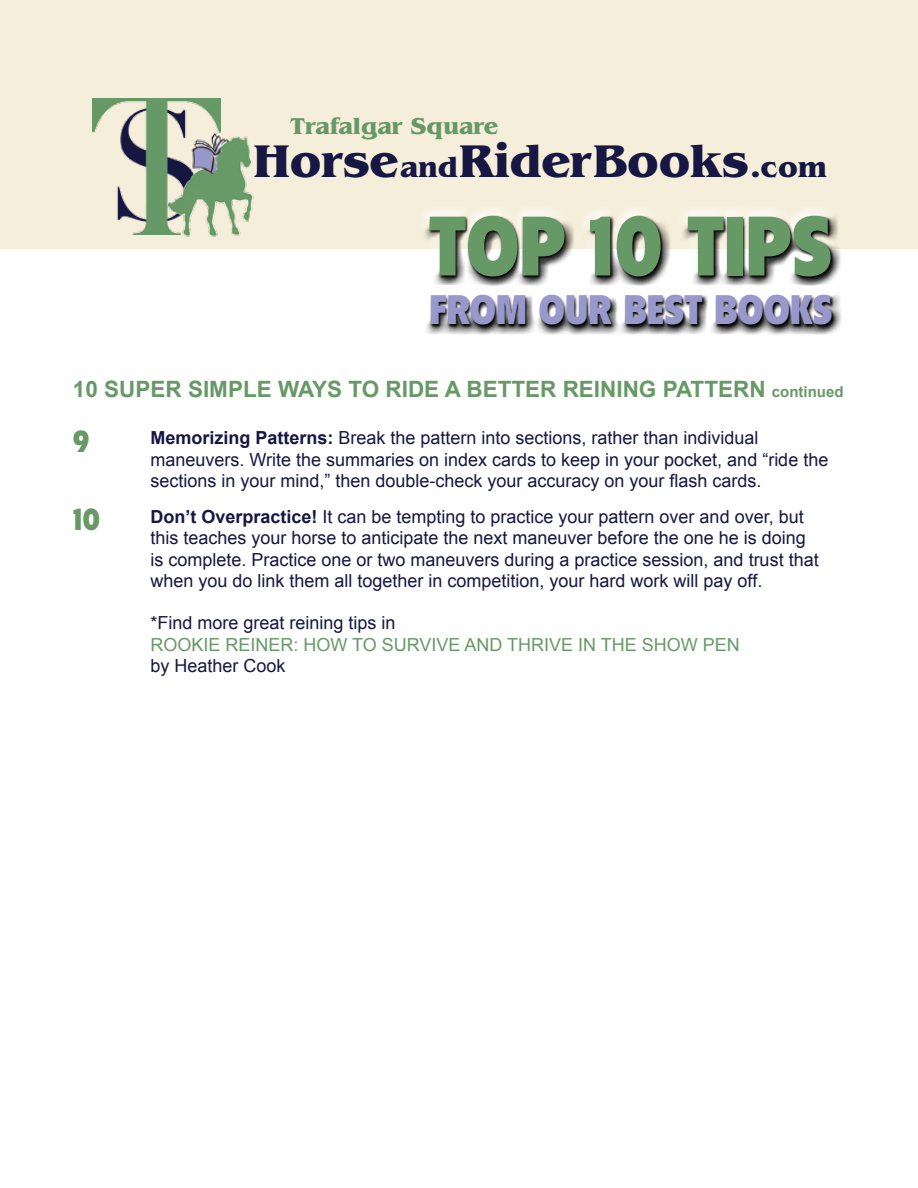
<style>
.page{position:relative;width:918px;height:1188px;background:#fff}
.page>*{position:absolute;margin:0;border:0;box-sizing:border-box;transform-origin:0 0}
.t1{font:900 condensed 82.5px "Flyer";color:#679967}
.t2{font:700 48px "Benguiat";color:#161742}
.t3{font:900 condensed 40.5px "Flyer";color:#9898cb}
.t4{font:900 condensed 30px "Flyer";color:#679967}
.t5{font:700 24px "Benguiat";color:#679967}
.t6{font:700 22.5px "Arial";color:#679967}
.t7{font:18px/21.6px "Arial";color:#161742}
.t8{font:18px "Arial";color:#679967}
.t9{font:700 15px "Arial";color:#679967}
.s1{font-size:30px}
.s2{font-size:22.5px}
.s3{font-weight:700}
</style>
<div class="page">
<div style="left:0;top:0;width:918px;height:248px;background:#f5eeda"></div>
<img style="left:92px;top:98px;width:128px;height:123px">
<img style="left:124px;top:119px;width:178px;height:130px">
<div style="left:419px;top:205px;width:420px;height:126px;background:#f6f0de"></div>
<div style="left:421px;top:211px;width:422px;height:124px;background:#000;opacity:.75"></div>
<h3 class="t5" style="left:290px;top:112px;width:209px">Trafalgar Square</h3>
<h2 class="t2" style="left:253px;top:134px;width:575px">Horse<span class="s1">and</span> Rider Books<span class="s1">.com</span></h2>
<h1 class="t1" style="left:429px;top:198px;width:405px">TOP 10 TIPS</h1>
<h3 class="t3" style="left:429px;top:286px;width:405px">FROM OUR BEST BOOKS</h3>
<p class="t6" style="left:73px;top:374px;width:241px">10 Super Simple Ways</p>
<p class="t6" style="left:348px;top:374px;width:329px">to Ride a Better Reining Patt</p>
<p class="t9" style="left:718px;top:382px;width:127px"><span class="s2">ern</span> continued</p>
<p class="t7" style="left:150px;top:427px;width:679px"><span class="s3">Memorizing Patterns:</span> Break the pattern into sections, rather than individual maneuvers. Write the summaries on index cards to keep in your pocket, and “ride the sections in your mind,” then double-check your accuracy on your flash cards.</p>
<p class="t7" style="left:150px;top:506px;width:670px"><span class="s3">Don’t Overpractice!</span> It can be tempting to practice your pattern over and over, but this teaches your horse to anticipate the next maneuver before the one he is doing is complete. Practice one or two maneuvers during a practice session, and trust that when you do link them all together in competition, your hard work will pay off.</p>
<p class="t7" style="left:150px;top:612px;width:247px">*Find more great reining tips in</p>
<p class="t8" style="left:150px;top:633px;width:100px">Rookie Reiner</p>
<p class="t8" style="left:293px;top:633px;width:102px">: how tosur</p>
<p class="t8" style="left:419px;top:633px;width:59px">vive and</p>
<p class="t8" style="left:507px;top:633px;width:209px">thrivein theshow pen</p>
<p class="t7" style="left:150px;top:655px;width:137px">by H eather Cook</p>
<h3 class="t4" style="left:73px;top:424px;width:18px">9</h3>
<h3 class="t4" style="left:74px;top:501px;width:28px">10</h3>
</div>
